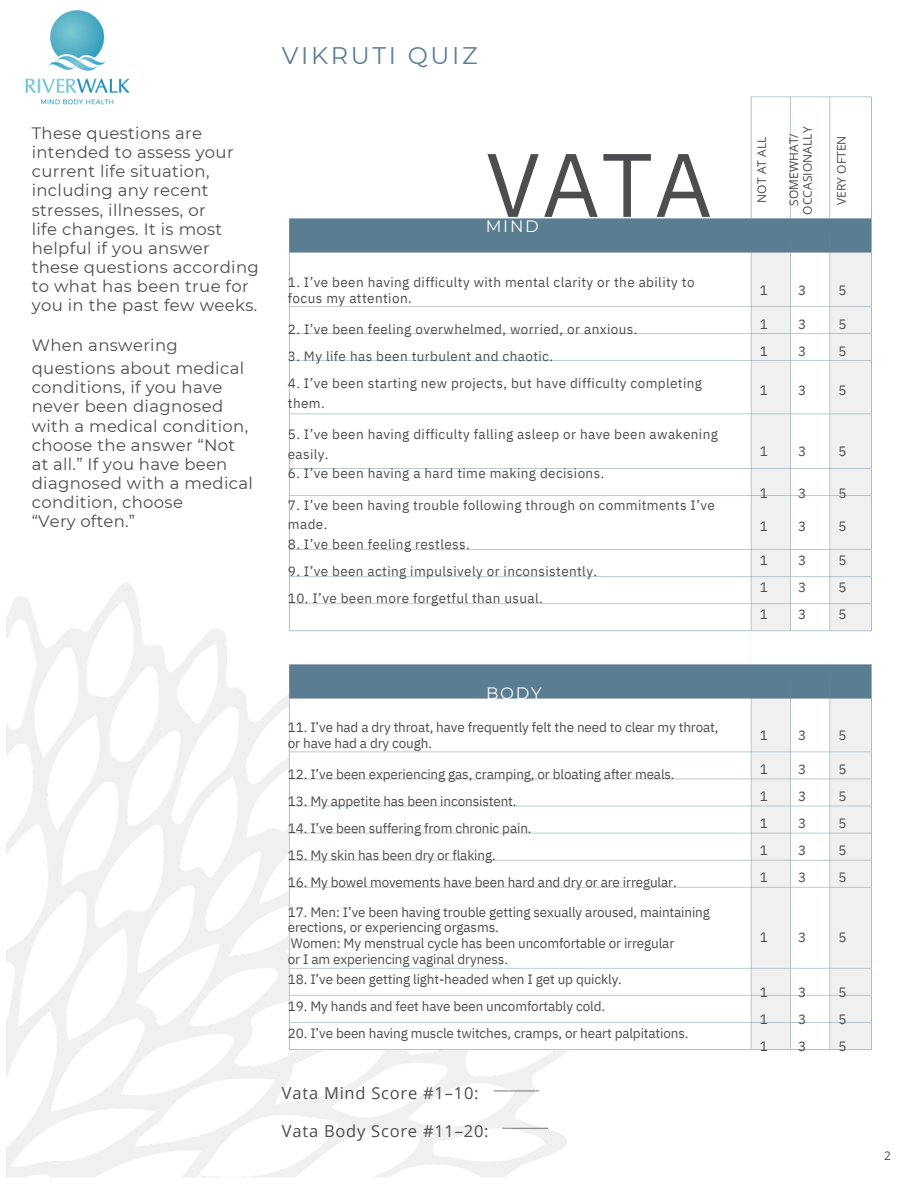
<style>
.page{position:relative;width:918px;height:1188px;background:#fff}
.page>*{position:absolute;margin:0;border:0;box-sizing:border-box;transform-origin:0 0}
.t1{font:90px "IBM Plex Sans";color:#4d4d4f}
.t2{font:24px "Montserrat";letter-spacing:.11em;color:#5e7e95}
.t3{font:16.5px/19.2px "Montserrat";letter-spacing:.02em;color:#4d4d4f}
.t4{font:16.5px "Open Sans";letter-spacing:.045em;color:#4d4d4f}
.t5{font:16.5px "Montserrat";letter-spacing:.105em;color:#fff}
.t6{font:13.5px/27px "IBM Plex Sans";letter-spacing:-.01em;color:#4d4d4f;text-align:justify}
.t7{font:13.5px/20.2px "IBM Plex Sans";letter-spacing:.03em;color:#4d4d4f}
.t8{font:12px "Open Sans";letter-spacing:.01em;color:#4d4d4f}
</style>
<div class="page">
<img style="left:6px;top:96px;width:866px;height:1082px">
<img style="left:6px;top:10px;width:140px;height:125px">
<h4 class="t3" style="left:32px;top:124px;width:229px">These questions are intended to assess your current life situation, including any recent stresses, illnesses, or<br>life changes. It is most helpful if you answer these questions according to what has been true for you in the past few weeks.</h4>
<h4 class="t3" style="left:32px;top:333px;width:214px;line-height:23.7px">When answering questions about medical</h4>
<h4 class="t3" style="left:32px;top:378px;width:223px">conditions, if you have never been diagnosed with a medical condition, choose the answer “Not at all.” If you have been diagnosed with a medical</h4>
<h1 class="t3" style="left:32px;top:493px;width:153px">condition, choose “Very often.”</h1>
<p class="t2" style="left:282px;top:41px;width:197px">VIKRUTI QUIZ</p>
<p class="t1" style="left:486px;top:125px;width:228px">VATA</p>
<p class="t5" style="left:486px;top:216px;width:55px">MIND</p>
<p class="t7" style="left:288px;top:274px;width:408px;line-height:15.8px">1. I’ve been having difficulty with mental clarity or the ability to focus my attention.</p>
<h5 class="t7" style="left:288px;top:319px;width:351px">2. I’ve been feeling overwhelmed, worried, or anxious.</h5>
<h5 class="t7" style="left:288px;top:346px;width:267px">3. My life has been turbulent and chaotic.</h5>
<h5 class="t7" style="left:288px;top:373px;width:416px">4. I’ve been starting new projects, but have difficulty completing them.</h5>
<p class="t7" style="left:288px;top:424px;width:432px">5. I’ve been having difficulty falling asleep or have been awakening easily.</p>
<p class="t7" style="left:288px;top:463px;width:318px">6. I’ve been having a hard time making decisions.</p>
<p class="t7" style="left:288px;top:495px;width:428px;line-height:19.2px">7. I’ve been having trouble following through on commitments I’ve made.</p>
<p class="t7" style="left:288px;top:534px;width:183px">8. I’ve been feeling restless.</p>
<p class="t7" style="left:288px;top:561px;width:311px">9. I’ve been acting impulsively or inconsistently.</p>
<p class="t7" style="left:288px;top:588px;width:257px">10. I’ve been more forgetful than usual.</p>
<p class="t5" style="left:486px;top:683px;width:57px">BODY</p>
<h5 class="t6" style="left:288px;top:719px;width:432px;line-height:15.8px">11. I’ve had a dry throat, have frequently felt the need to clear my throat, or have had a dry cough.</h5>
<h5 class="t6" style="left:288px;top:761px;width:388px">12. I’ve been experiencing gas, cramping, or bloating after meals.</h5>
<h5 class="t6" style="left:288px;top:788px;width:230px">13. My appetite has been inconsistent.</h5>
<h5 class="t6" style="left:288px;top:815px;width:245px">14. I’ve been suffering from chronic pain.</h5>
<h5 class="t6" style="left:288px;top:842px;width:209px">15. My skin has been dry or flaking.</h5>
<h5 class="t6" style="left:288px;top:869px;width:390px">16. My bowel movements have been hard and dry or are irregular.</h5>
<h5 class="t6" style="left:288px;top:904px;width:424px;line-height:15.8px;text-align:left">17. Men: I’ve been having trouble getting sexually aroused, maintaining erections, or experiencing orgasms.<br>Women: My menstrual cycle has been uncomfortable or irregular<br>or I am experiencing vaginal dryness.</h5>
<h5 class="t6" style="left:288px;top:965px;width:336px">18. I’ve been getting light-headed when I get up quickly.</h5>
<h5 class="t6" style="left:288px;top:992px;width:319px">19. My hands and feet have been uncomfortably cold.</h5>
<h5 class="t6" style="left:288px;top:1019px;width:402px">20. I’ve been having muscle twitches, cramps, or heart palpitations.</h5>
<h4 class="t4" style="left:282px;top:1082px;width:198px">Vata Mind Score #1–10:</h4>
<h4 class="t4" style="left:282px;top:1119px;width:208px">Vata Body Score #11–20:</h4>
<h5 class="t8" style="left:753px;top:203px;width:68px;rotate:-90deg">NOT AT ALL</h5>
<h5 class="t8" style="left:785px;top:206px;width:74px;rotate:-90deg">SOMEWHAT/</h5>
<h5 class="t8" style="left:799px;top:215px;width:90px;rotate:-90deg">OCCASIONALLY</h5>
<h3 class="t8" style="left:833px;top:205px;width:71px;rotate:-90deg">VERY OFTEN</h3>
<p class="t6" style="left:760px;top:277px;width:10px">1</p>
<h5 class="t6" style="left:760px;top:311px;width:10px">1<br>1</h5>
<h5 class="t6" style="left:760px;top:377px;width:10px">1</h5>
<h5 class="t6" style="left:760px;top:438px;width:10px">1</h5>
<p class="t6" style="left:760px;top:479px;width:10px">1</p>
<p class="t6" style="left:760px;top:513px;width:10px">1</p>
<p class="t6" style="left:760px;top:547px;width:10px">1<br>1<br>1</p>
<h5 class="t6" style="left:798px;top:277px;width:10px">3</h5>
<p class="t6" style="left:798px;top:311px;width:10px">3<br>3</p>
<p class="t6" style="left:798px;top:377px;width:10px">3</p>
<h5 class="t6" style="left:798px;top:438px;width:10px">3</h5>
<h5 class="t6" style="left:798px;top:479px;width:10px">3</h5>
<h5 class="t6" style="left:798px;top:513px;width:10px">3</h5>
<h5 class="t6" style="left:798px;top:547px;width:10px">3<br>3<br>3</h5>
<h5 class="t6" style="left:839px;top:277px;width:10px">5</h5>
<h5 class="t6" style="left:839px;top:311px;width:10px">5<br>5</h5>
<h5 class="t6" style="left:839px;top:377px;width:10px">5</h5>
<p class="t6" style="left:839px;top:438px;width:10px">5</p>
<h5 class="t6" style="left:839px;top:479px;width:10px">5</h5>
<h5 class="t6" style="left:839px;top:513px;width:10px">5</h5>
<h5 class="t6" style="left:839px;top:547px;width:10px">5<br>5<br>5</h5>
<h5 class="t6" style="left:760px;top:722px;width:10px">1</h5>
<h5 class="t6" style="left:760px;top:756px;width:10px">1<br>1<br>1<br>1<br>1</h5>
<p class="t6" style="left:760px;top:924px;width:10px">1</p>
<h5 class="t6" style="left:760px;top:978px;width:10px">1<br>1<br>1</h5>
<h5 class="t6" style="left:798px;top:722px;width:10px">3</h5>
<h5 class="t6" style="left:798px;top:756px;width:10px">3<br>3<br>3<br>3<br>3</h5>
<h5 class="t6" style="left:798px;top:924px;width:10px">3</h5>
<p class="t6" style="left:798px;top:978px;width:10px">3<br>3<br>3</p>
<h5 class="t6" style="left:839px;top:722px;width:10px">5</h5>
<h5 class="t6" style="left:839px;top:756px;width:10px">5<br>5<br>5<br>5<br>5</h5>
<p class="t6" style="left:839px;top:924px;width:10px">5</p>
<h5 class="t6" style="left:839px;top:978px;width:10px">5<br>5<br>5</h5>
<h2 class="t8" style="left:884px;top:1147px;width:8px">2</h2>
</div>
